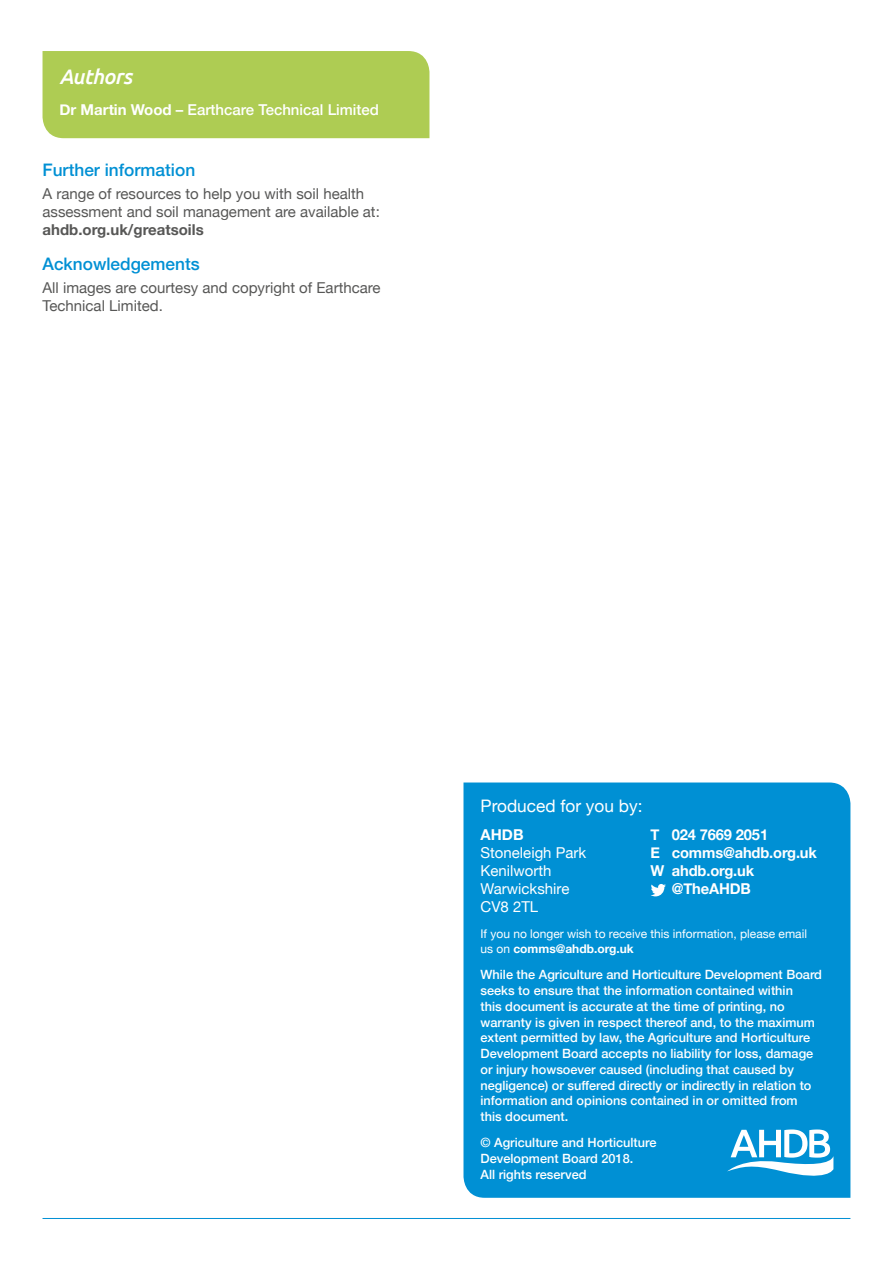
<style>
.page{position:relative;width:893px;height:1263px;background:#fff}
.page>*{position:absolute;margin:0;border:0;box-sizing:border-box;transform-origin:0 0}
.PULLOUT_HEADING{font:italic 500 21px "Ubuntu";letter-spacing:-.02em;color:#fff}
.BLUE_SUB_HEADING_1{font:500 17.25px "Helvetica Neue";color:#0090d4}
.t1{font:17.25px "Helvetica Neue";color:#fff}
.MAIN_BODY{font:15px/18px "Helvetica Neue";color:#575756}
.t2{font:700 15px "Helvetica Neue";letter-spacing:-.01em;color:#fff}
.t3{font:15px "Helvetica Neue";color:#fff}
.WHITE_PULLOUTS_TEXT{font:500 15px "Helvetica Neue";color:#fff}
.DISCLAIMER{font:500 12.75px/15.8px "Helvetica Neue";color:#fff}
.DISCLAIMER-2{font:12px/15px "Helvetica Neue";color:#fff}
.s1{font-weight:700}
</style>
<div class="page">
<hr style="left:43px;top:1218px;width:807px;height:1px;background:#0090d4">
<div style="left:463px;top:782px;width:387px;height:416px;background:#0090d4"></div>
<svg style="left:651px;top:884px;width:15px;height:12px"></svg>
<svg style="left:724px;top:1126px;width:109px;height:56px"></svg>
<div style="left:43px;top:51px;width:386px;height:87px;background:#aecc53"></div>
<p class="PULLOUT_HEADING" style="left:60px;top:64px;width:74px">Authors</p>
<p class="WHITE_PULLOUTS_TEXT" style="left:60px;top:98px;width:321px"><span class="s1">Dr Martin Wood</span> – Earthcare Technical Limited</p>
<p class="BLUE_SUB_HEADING_1" style="left:43px;top:156px;width:154px">Further information</p>
<p class="MAIN_BODY" style="left:43px;top:185px;width:339px">A range of resources to help you with soil health assessment and soil management are available at: <span class="s1">ahdb.org.uk/greatsoils</span></p>
<p class="BLUE_SUB_HEADING_1" style="left:43px;top:250px;width:159px">Acknowledgements</p>
<p class="MAIN_BODY" style="left:43px;top:279px;width:340px">All images are courtesy and copyright of Earthcare<br>Technical Limited.</p>
<p class="t1" style="left:480px;top:793px;width:163px">Produced for you by:</p>
<p class="t2" style="left:480px;top:823px;width:45px">AHDB</p>
<p class="t2" style="left:651px;top:823px;width:119px">T 024 7669 2051</p>
<p class="t3" style="left:480px;top:842px;width:107px">Stoneleigh Park</p>
<p class="t2" style="left:651px;top:841px;width:168px">E comms@ahdb.org.uk</p>
<p class="t3" style="left:480px;top:860px;width:73px">Kenilworth</p>
<p class="t2" style="left:651px;top:859px;width:105px">W ahdb.org.uk</p>
<p class="t3" style="left:480px;top:878px;width:90px">Warwickshire</p>
<p class="t2" style="left:672px;top:877px;width:81px">@TheAHDB</p>
<p class="t3" style="left:480px;top:896px;width:59px">CV8 2TL</p>
<p class="DISCLAIMER-2" style="left:480px;top:927px;width:328px">If you no longer wish to receive this information, please email us on <span class="s1">comms@ahdb.org.uk</span></p>
<p class="DISCLAIMER" style="left:480px;top:966px;width:343px">While the Agriculture and Horticulture Development Board seeks to ensure that the information contained within<br>this document is accurate at the time of printing, no warranty is given in respect thereof and, to the maximum extent permitted by law, the Agriculture and Horticulture Development Board accepts no liability for loss, damage or injury howsoever caused (including that caused by negligence) or suffered directly or indirectly in relation to information and opinions contained in or omitted from this document.</p>
<p class="DISCLAIMER" style="left:480px;top:1134px;width:178px">© Agriculture and Horticulture<br>Development Board 2018.<br>All rights reserved</p>
<p class="DISCLAIMER-2" style="left:614px;top:962px;width:191px">If you no longer wish to receive this information, please email us on <span class="s1">comms@ahdb.org.uk</span></p>
</div>
